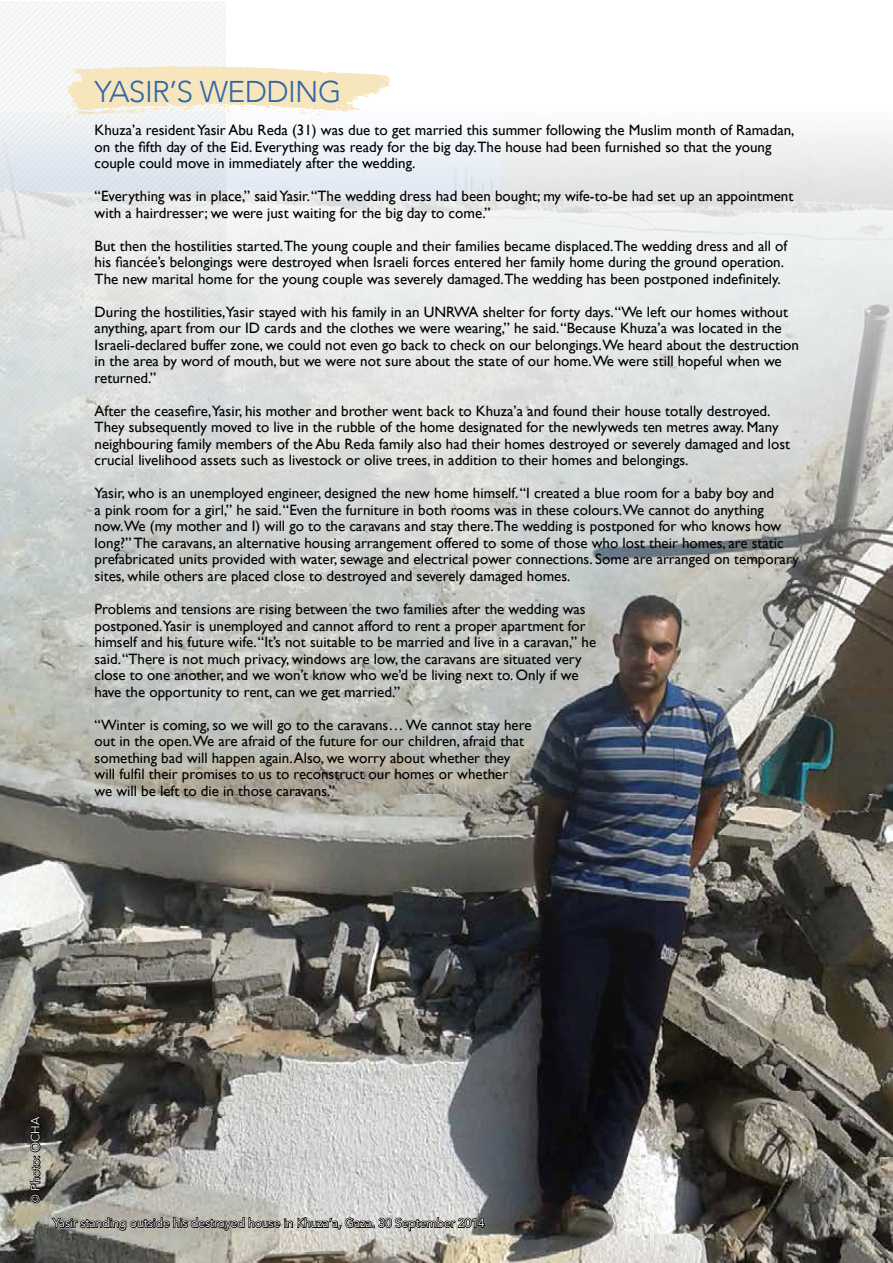
<style>
.page{position:relative;width:893px;height:1263px;background:#fff}
.page>*{position:absolute;margin:0;border:0;box-sizing:border-box;transform-origin:0 0}
.t1{font:300 30px "Avenir";letter-spacing:-.02em;color:#2f68a7}
.t2{font:15px/16.5px "Gill Sans";color:#000}
.t3{font:12px "Avenir";color:#fff}
</style>
<div class="page">
<svg style="left:0;top:1px;width:223px;height:111px"></svg>
<svg style="left:60px;top:65px;width:331px;height:47px"></svg>
<img style="left:0;top:112px;width:892px;height:1151px">
<svg style="left:50px;top:1214px;width:436px;height:18px;background:#83827d"></svg>
<svg style="left:29px;top:1114px;width:13px;height:91px"></svg>
<h1 class="t1" style="left:95px;top:72px;width:248px">YASIR’S WEDDING</h1>
<p class="t2" style="left:95px;top:122px;width:701px">Khuza’a resident yasir Abu Reda (31) was due to get married this summer following the Muslim month of Ramadan, on the fifth day of the Eid. Everything was ready for the big day.The house had been furnished so that the young couple could move in immediately after the wedding.</p>
<p class="t2" style="left:95px;top:188px;width:700px">“Everything was in place,” said yasir. “The wedding dress had been bought; my wife-to-be had set up an appointment with a hairdresser; we were just waiting for the big day to come.”</p>
<p class="t2" style="left:95px;top:237px;width:694px">But then the hostilities started.The young couple and their families became displaced.The wedding dress and all of his fiancée’s belongings were destroyed when Israeli forces entered her family home during the ground operation.<br>The new marital home for the young couple was severely damaged.The wedding has been postponed indefinitely.</p>
<p class="t2" style="left:95px;top:303px;width:706px">During the hostilities,yasir stayed with his family in an UNRWA shelter for forty days. “We left our homes without anything, apart from our ID cards and the clothes we were wearing,” he said. “Because Khuza’a was located in the Israeli-declared buffer zone, we could not even go back to check on our belongings.We heard about the destruction in the area by word of mouth, but we were not sure about the state of our home.We were still hopeful when we returned.”</p>
<p class="t2" style="left:95px;top:402px;width:697px">After the ceasefire,Yasir, his mother and brother went back to Khuza’a and found their house totally destroyed.<br>They subsequently moved to live in the rubble of the home designated for the newlyweds ten metres away. Many neighbouring family members of the Abu Reda family also had their homes destroyed or severely damaged and lost crucial livelihood assets such as livestock or olive trees, in addition to their homes and belongings.</p>
<p class="t2" style="left:95px;top:485px;width:706px">yasir, who is an unemployed engineer, designed the new home himself. “I created a blue room for a baby boy and<br>a pink room for a girl,” he said. “Even the furniture in both rooms was in these colours.We cannot do anything now.We (my mother and I) will go to the caravans and stay there.The wedding is postponed for who knows how long?” The caravans, an alternative housing arrangement offered to some of those who lost their homes, are static prefabricated units provided with water, sewage and electrical power connections. Some are arranged on temporary sites, while others are placed close to destroyed and severely damaged homes.</p>
<p class="t2" style="left:95px;top:600px;width:503px">Problems and tensions are rising between the two families after the wedding was postponed.yasir is unemployed and cannot afford to rent a proper apartment for himself and his future wife. “It’s not suitable to be married and live in a caravan,” he said. “There is not much privacy, windows are low, the caravans are situated very close to one another, and we won’t know who we’d be living next to. Only if we have the opportunity to rent, can we get married.”</p>
<p class="t2" style="left:95px;top:716px;width:438px">“Winter is coming, so we will go to the caravans… We cannot stay here out in the open.We are afraid of the future for our children, afraid that something bad will happen again. Also, we worry about whether they will fulfil their promises to us to reconstruct our homes or whether<br>we will be left to die in those caravans.”</p>
<p class="t3" style="left:28px;top:1203px;width:88px;rotate:-90deg">© Photo: OCHA</p>
<p class="t3" style="left:53px;top:1215px;width:433px">Yasir standing outside his destroyed house in Khuza’a, Gaza. 30 September 2014</p>
</div>
